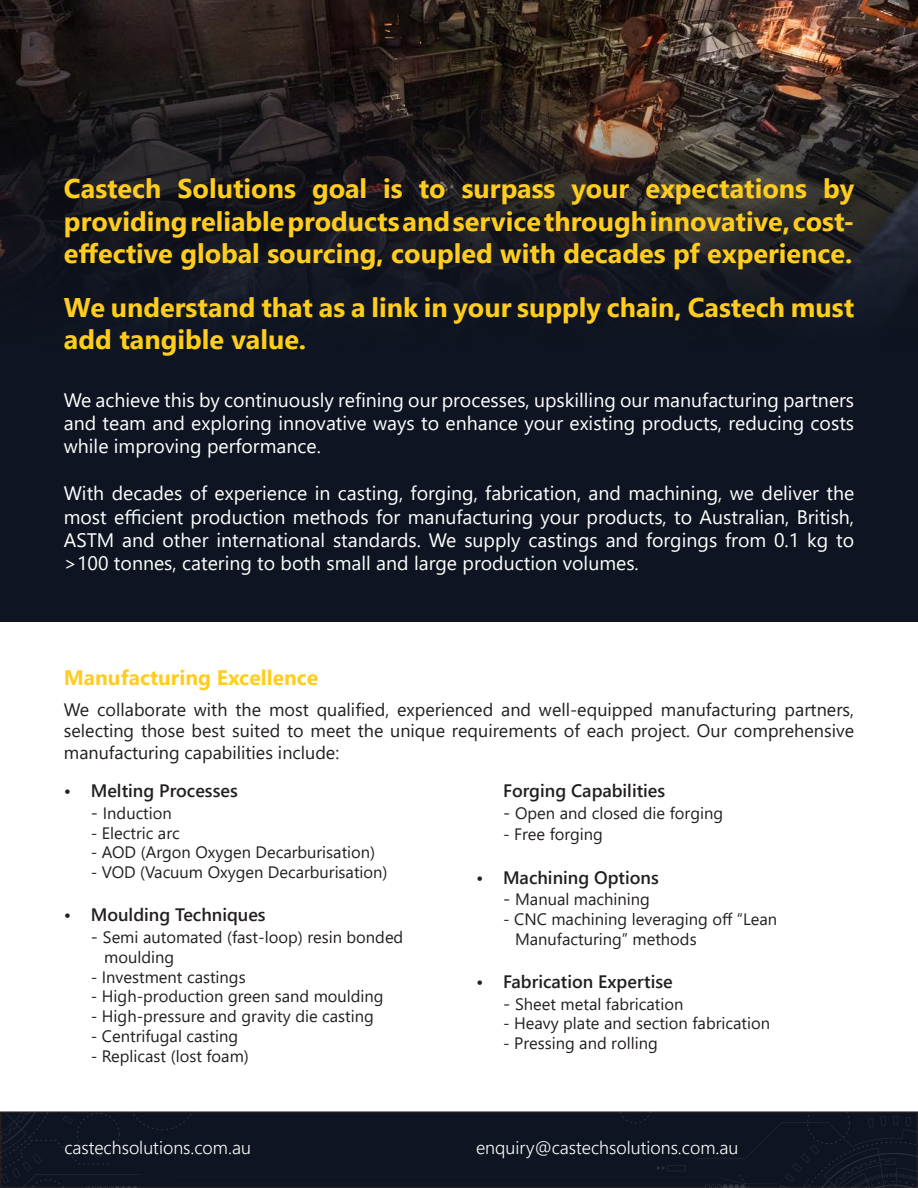
<style>
.page{position:relative;width:918px;height:1188px;background:#fff}
.page>*{position:absolute;margin:0;border:0;box-sizing:border-box;transform-origin:0 0}
.t1{font:700 27px/32.4px "Segoe UI";color:#ffcd1e;text-align:justify}
.Sub_title{font:700 21px "Segoe UI";color:#ffcd1e}
.t2{font:19.5px/23.4px "Segoe UI";color:#fff;text-align:justify}
.t3{font:18px/21.6px "Segoe UI";color:#231f20;text-align:justify}
.t4{font:600 18px "Segoe UI";color:#231f20}
.t5{font:300 18px "Segoe UI";color:#fff}
.t6{font:16.5px/19.8px "Segoe UI";color:#231f20}
.s1{font-size:18px}
</style>
<div class="page">
<svg style="left:0;top:1111px;width:918px;height:77px;background:#111622"></svg>
<img style="left:0;top:0;width:918px;height:79px">
<svg style="left:0;top:79px;width:918px;height:278px;background:#1d1c21"></svg>
<div style="left:0;top:357px;width:918px;height:265px;background:#0e1421"></div>
<p class="t1" style="left:64px;top:171px;width:792px">Castech Solutions goal is to surpass your expectations by providing reliable products and service through innovative, cost&shy;effective global sourcing, coupled with decades pf experience.</p>
<p class="t1" style="left:64px;top:289px;width:792px">We understand that as a link in your supply chain, Castech must add tangible value.</p>
<p class="t2" style="left:64px;top:386px;width:792px">We achieve this by continuously refining our processes, upskilling our manufacturing partners and team and exploring innovative ways to enhance your existing products, reducing costs while improving performance.</p>
<p class="t2" style="left:64px;top:480px;width:792px">With decades of experience in casting, forging, fabrication, and machining, we deliver the most efficient production methods for manufacturing your products, to Australian, British, ASTM and other international standards. We supply castings and forgings from 0.1 kg to &gt;100 tonnes, catering to both small and large production volumes.</p>
<p class="Sub_title" style="left:64px;top:658px;width:256px">Manufacturing Excellence</p>
<p class="t3" style="left:64px;top:697px;width:792px">We collaborate with the most qualified, experienced and well-equipped manufacturing partners, selecting those best suited to meet the unique requirements of each project. Our comprehensive manufacturing capabilities include:</p>
<p class="t4" style="left:64px;top:774px;width:176px">• Melting Processes</p>
<p class="t6" style="left:91px;top:802px;width:83px"><span class="s1">-</span> Induction</p>
<p class="t6" style="left:91px;top:821px;width:90px">- Electric arc</p>
<p class="t6" style="left:91px;top:841px;width:286px">- AOD (Argon Oxygen Decarburisation)</p>
<p class="t6" style="left:91px;top:861px;width:298px">- VOD (Vacuum Oxygen Decarburisation)</p>
<p class="t4" style="left:64px;top:898px;width:203px">• Moulding Techniques</p>
<p class="t6" style="left:104px;top:926px;width:301px;text-indent:-13px"><span class="s1">-</span> Semi automated (fast-loop) resin bonded moulding</p>
<p class="t6" style="left:91px;top:965px;width:156px">- Investment castings</p>
<p class="t6" style="left:91px;top:985px;width:294px">- High-production green sand moulding</p>
<p class="t6" style="left:91px;top:1005px;width:285px">- High-pressure and gravity die casting</p>
<p class="t6" style="left:91px;top:1025px;width:149px">- Centrifugal casting</p>
<p class="t6" style="left:91px;top:1045px;width:160px">- Replicast (lost foam)</p>
<p class="t4" style="left:503px;top:774px;width:164px">Forging Capabilities</p>
<p class="t6" style="left:503px;top:802px;width:222px"><span class="s1">-</span> Open and closed die forging</p>
<p class="t6" style="left:503px;top:823px;width:102px">- Free forging</p>
<p class="t4" style="left:476px;top:860px;width:184px">• Machining Options</p>
<p class="t6" style="left:503px;top:888px;width:148px"><span class="s1">-</span> Manual machining</p>
<p class="t6" style="left:515px;top:908px;width:264px;text-indent:-12px">- CNC machining leveraging off “Lean<br>Manufacturing” methods</p>
<p class="t4" style="left:476px;top:965px;width:198px">• Fabrication Expertise</p>
<p class="t6" style="left:503px;top:992px;width:182px"><span class="s1">-</span> Sheet metal fabrication</p>
<p class="t6" style="left:503px;top:1012px;width:269px">- Heavy plate and section fabrication</p>
<p class="t6" style="left:503px;top:1032px;width:156px">- Pressing and rolling</p>
<p class="t5" style="left:64px;top:1131px;width:188px">castechsolutions.com.au</p>
<p class="t5" style="left:476px;top:1131px;width:264px">enquiry@castechsolutions.com.au</p>
</div>
